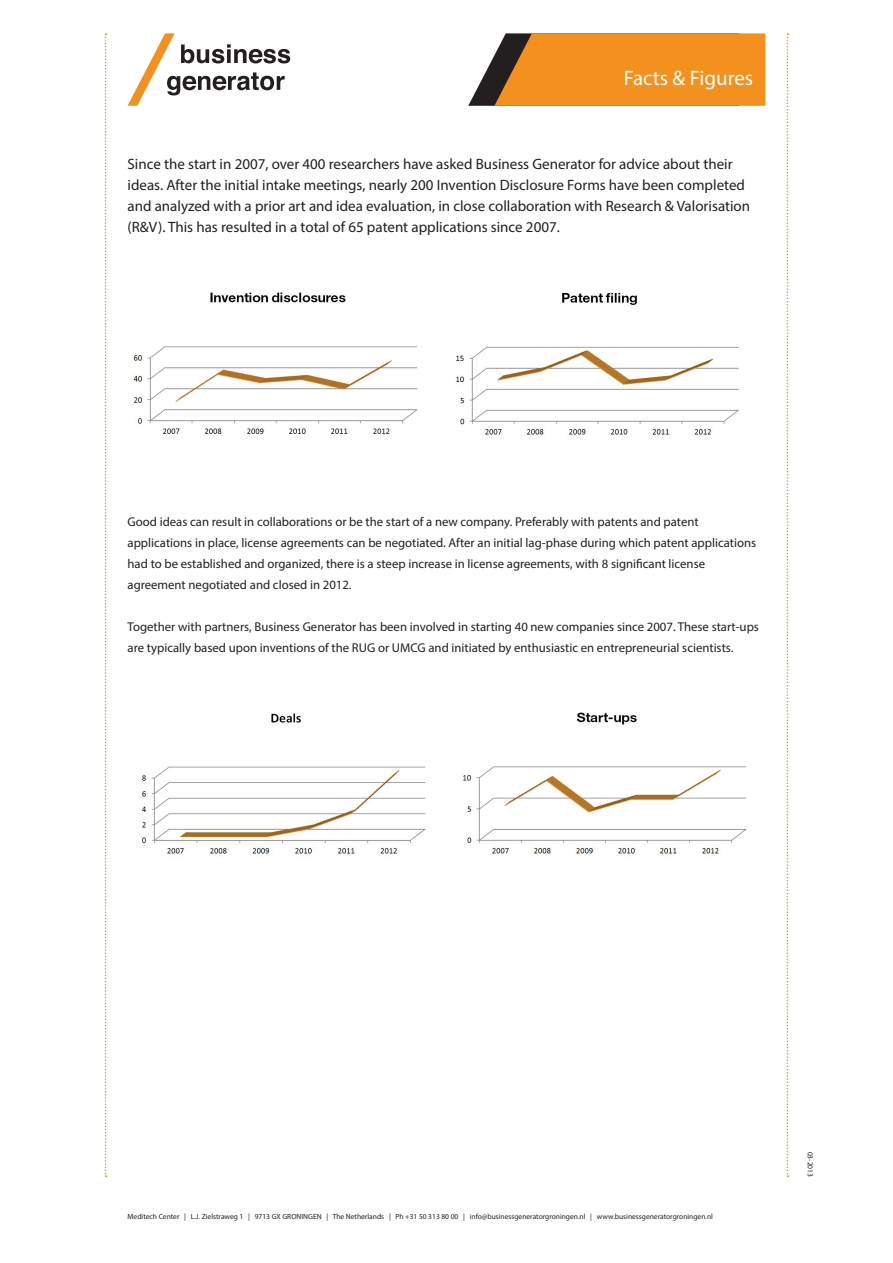
<style>
.page{position:relative;width:893px;height:1263px;background:#fff}
.page>*{position:absolute;margin:0;border:0;box-sizing:border-box;transform-origin:0 0}
.t1{font:21px "Myriad Pro";color:#fff}
.t2{font:15px/21px "Myriad Pro";color:#231f20}
.t3{font:12.75px/21px "Myriad Pro";color:#231f20}
.t4{font:7.5px "Myriad Pro";color:#231f20}
</style>
<div class="page">
<svg style="left:105px;top:33px;width:2px;height:1144px"></svg>
<svg style="left:787px;top:33px;width:1px;height:1144px"></svg>
<svg style="left:128px;top:33px;width:162px;height:73px"></svg>
<svg style="left:468px;top:33px;width:297px;height:73px;background:#e18d2c"></svg>
<img style="left:133px;top:292px;width:285px;height:145px">
<img style="left:455px;top:292px;width:284px;height:146px">
<img style="left:141px;top:713px;width:285px;height:144px">
<img style="left:463px;top:712px;width:284px;height:145px">
<p class="t1" style="left:624px;top:65px;width:131px">Facts &amp; Figures</p>
<p class="t2" style="left:128px;top:153px;width:624px">Since the start in 2007, over 400 researchers have asked Business Generator for advice about their ideas. After the initial intake meetings, nearly 200 Invention Disclosure Forms have been completed and analyzed with a prior art and idea evaluation, in close collaboration with Research &amp; Valorisation (R&amp;V). This has resulted in a total of 65 patent applications since 2007.</p>
<p class="t3" style="left:128px;top:511px;width:573px">Good ideas can result in collaborations or be the start of a new company. Preferably with patents and patent</p>
<p class="t3" style="left:128px;top:532px;width:630px">applications in place, license agreements can be negotiated. After an initial lag-phase during which patent applications had to be established and organized, there is a steep increase in license agreements, with 8 significant license</p>
<p class="t3" style="left:128px;top:574px;width:226px">agreement negotiated and closed in 2012.</p>
<p class="t3" style="left:128px;top:616px;width:633px">Together with partners, Business Generator has been involved in starting 40 new companies since 2007. These start-ups are typically based upon inventions of the RUG or UMCG and initiated by enthusiastic en entrepreneurial scientists.</p>
<p class="t4" style="left:128px;top:1212px;width:587px">Meditech Center | L.J. Zielstraweg 1 | 9713 GX GRONINGEN | The Netherlands | Ph +31 50 313 80 00 | info@businessgeneratorgroningen.nl | www.businessgeneratorgroningen.nl</p>
<p class="t4" style="left:815px;top:1151px;width:27px;rotate:90deg">03-2013</p>
</div>
